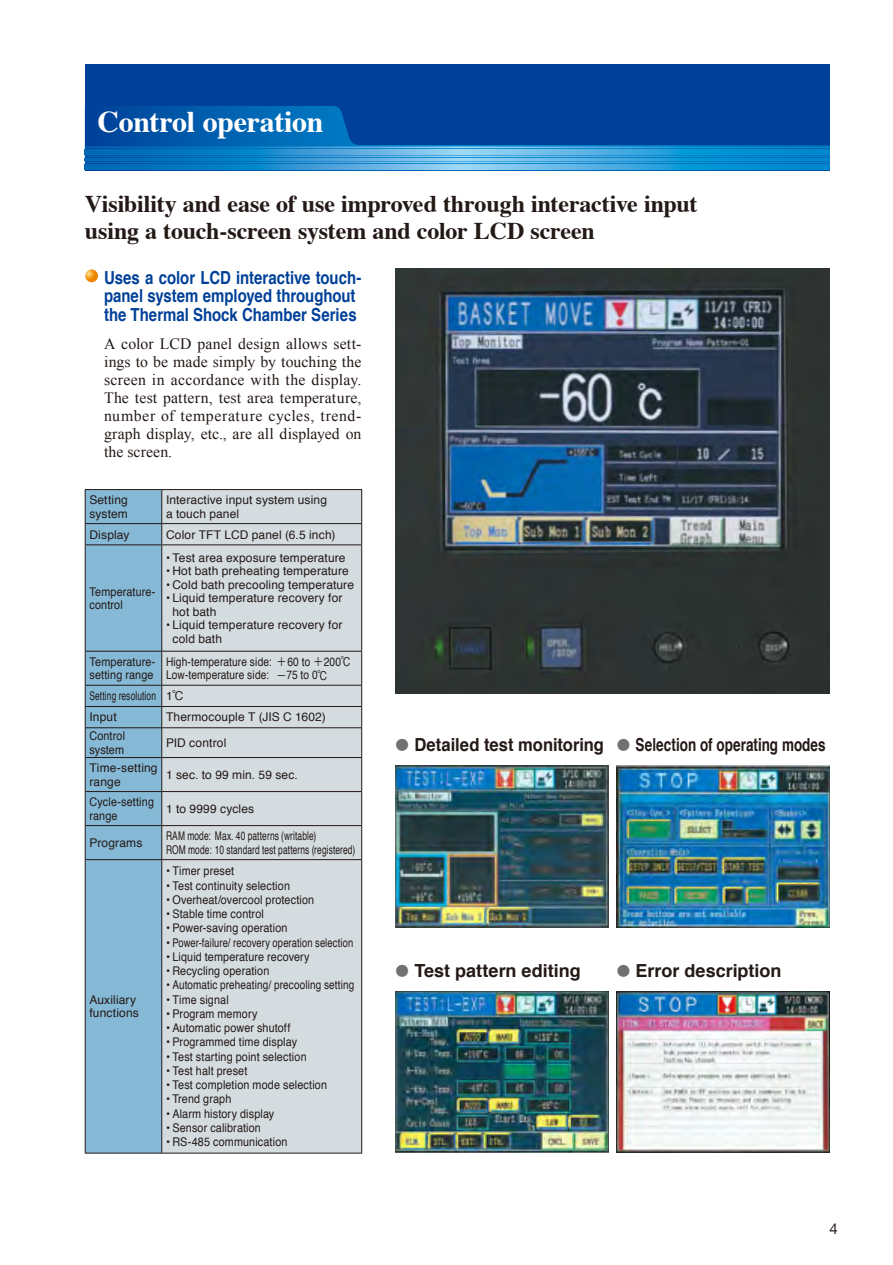
<style>
.page{position:relative;width:893px;height:1265px;background:#fff}
.page>*{position:absolute;margin:0;border:0;box-sizing:border-box;transform-origin:0 0}
.t1{font:700 30px "Times";letter-spacing:-.01em;color:#fff}
.t2{font:700 24px/27px "Times";letter-spacing:-.01em;color:#231916}
.t3{font:700 18px/18.8px "Helvetica";color:#004098;scale:.83 1}
.t4{font:700 18px "Helvetica";color:#231916}
.t5{font:700 18px "Helvetica";color:#231916;scale:.75 1}
.t6{font:700 18px "Helvetica";color:#231916;scale:.92 1}
.t7{font:15.75px/18px "Times New Roman";letter-spacing:.005em;color:#231916;text-align:justify}
.t8{font:15px "Helvetica Neue";color:#231916}
.t9{font:12px/13.5px "Helvetica";letter-spacing:.01em;color:#231916}
.t10{font:12px/21.3px "Helvetica";letter-spacing:.01em;color:#231916;scale:.7 1}
.t11{font:12px/13.5px "Helvetica";letter-spacing:.01em;color:#231916;scale:.9 1}
.t12{font:12px/13.5px "Helvetica";letter-spacing:.01em;color:#231916;scale:.85 1}
.s1{font-family:"Gothic BBB Pro Medium 90 pv RKSJ H"}
.s2{font-family:"Shin Go Pro Medium 90 pv RKSJ H";font-weight:400;font-size:13.5px;color:#717171}
</style>
<div class="page">
<div style="left:85px;top:64px;width:744px;height:106px;background:#004098"></div>
<svg style="left:85px;top:106px;width:744px;height:64px"></svg>
<svg style="left:85px;top:158px;width:744px;height:2px"></svg>
<svg style="left:85px;top:164px;width:744px;height:2px"></svg>
<svg style="left:85px;top:161px;width:744px;height:2px"></svg>
<svg style="left:85px;top:167px;width:744px;height:2px"></svg>
<svg style="left:85px;top:146px;width:744px;height:2px"></svg>
<svg style="left:85px;top:149px;width:744px;height:2px"></svg>
<svg style="left:85px;top:155px;width:744px;height:2px"></svg>
<svg style="left:85px;top:152px;width:744px;height:2px"></svg>
<svg style="left:85px;top:269px;width:13px;height:13px"></svg>
<img style="left:395px;top:268px;width:434px;height:425px">
<img style="left:395px;top:765px;width:213px;height:162px">
<img style="left:395px;top:991px;width:213px;height:161px">
<img style="left:616px;top:765px;width:213px;height:162px">
<img style="left:616px;top:991px;width:213px;height:161px">
<div style="left:86px;top:490px;width:75px;height:662px;background:#86b9d6"></div>
<div style="left:162px;top:490px;width:199px;height:662px;background:#d4dce0"></div>
<hr style="left:85px;top:489px;width:77px;height:1px;background:#231916">
<hr style="left:85px;top:490px;width:1px;height:33px;background:#231916">
<hr style="left:162px;top:489px;width:200px;height:1px;background:#231916">
<hr style="left:161px;top:490px;width:1px;height:33px;background:#231916">
<hr style="left:361px;top:490px;width:1px;height:33px;background:#231916">
<hr style="left:85px;top:523px;width:77px;height:1px;background:#231916">
<svg style="left:85px;top:524px;width:1px;height:20px"></svg>
<hr style="left:162px;top:523px;width:200px;height:1px;background:#231916">
<svg style="left:161px;top:524px;width:1px;height:20px"></svg>
<svg style="left:361px;top:524px;width:1px;height:20px"></svg>
<hr style="left:85px;top:544px;width:77px;height:1px;background:#231916">
<hr style="left:85px;top:545px;width:1px;height:106px;background:#231916">
<hr style="left:162px;top:544px;width:200px;height:1px;background:#231916">
<hr style="left:161px;top:545px;width:1px;height:106px;background:#231916">
<hr style="left:361px;top:545px;width:1px;height:106px;background:#231916">
<hr style="left:85px;top:651px;width:77px;height:1px;background:#231916">
<hr style="left:85px;top:651px;width:1px;height:34px;background:#231916">
<hr style="left:162px;top:651px;width:200px;height:1px;background:#231916">
<hr style="left:161px;top:651px;width:1px;height:34px;background:#231916">
<hr style="left:361px;top:651px;width:1px;height:34px;background:#231916">
<hr style="left:85px;top:685px;width:77px;height:1px;background:#231916">
<hr style="left:162px;top:685px;width:200px;height:1px;background:#231916">
<hr style="left:85px;top:706px;width:77px;height:1px;background:#231916">
<hr style="left:162px;top:706px;width:200px;height:1px;background:#231916">
<hr style="left:85px;top:727px;width:77px;height:1px;background:#231916">
<svg style="left:85px;top:685px;width:1px;height:72px"></svg>
<hr style="left:162px;top:727px;width:200px;height:1px;background:#231916">
<svg style="left:161px;top:685px;width:1px;height:72px"></svg>
<svg style="left:361px;top:685px;width:1px;height:72px"></svg>
<hr style="left:85px;top:757px;width:77px;height:1px;background:#231916">
<hr style="left:85px;top:758px;width:1px;height:33px;background:#231916">
<hr style="left:162px;top:757px;width:200px;height:1px;background:#231916">
<hr style="left:161px;top:758px;width:1px;height:33px;background:#231916">
<hr style="left:361px;top:758px;width:1px;height:33px;background:#231916">
<hr style="left:85px;top:791px;width:77px;height:1px;background:#231916">
<hr style="left:85px;top:792px;width:1px;height:33px;background:#231916">
<hr style="left:162px;top:791px;width:200px;height:1px;background:#231916">
<hr style="left:161px;top:792px;width:1px;height:33px;background:#231916">
<hr style="left:361px;top:792px;width:1px;height:33px;background:#231916">
<hr style="left:85px;top:825px;width:77px;height:1px;background:#231916">
<hr style="left:85px;top:826px;width:1px;height:33px;background:#231916">
<hr style="left:162px;top:825px;width:200px;height:1px;background:#231916">
<hr style="left:161px;top:826px;width:1px;height:33px;background:#231916">
<hr style="left:361px;top:826px;width:1px;height:33px;background:#231916">
<hr style="left:85px;top:859px;width:77px;height:1px;background:#231916">
<hr style="left:85px;top:860px;width:1px;height:292px;background:#231916">
<hr style="left:162px;top:859px;width:200px;height:1px;background:#231916">
<hr style="left:161px;top:860px;width:1px;height:292px;background:#231916">
<hr style="left:361px;top:860px;width:1px;height:292px;background:#231916">
<hr style="left:85px;top:1152px;width:277px;height:1px;background:#231916">
<h1 class="t1" style="left:98px;top:109px;width:227px">Control operation</h1>
<h2 class="t2" style="left:85px;top:192px;width:614px">Visibility and ease of use improved through interactive input using a touch-screen system and color LCD screen</h2>
<h3 class="t3" style="left:104px;top:269px;width:311px">Uses a color LCD interactive touch&shy;panel system employed throughout the Thermal Shock Chamber Series</h3>
<p class="t7" style="left:104px;top:335px;width:259px">A color LCD panel design allows sett&shy;ings to be made simply by touching the screen in accordance with the display.<br>The test pattern, test area temperature, number of temperature cycles, trend&shy;graph display, etc., are all displayed on the screen.</p>
<p class="t9" style="left:89px;top:494px;width:40px">Setting system</p>
<p class="t9" style="left:166px;top:494px;width:162px">Interactive input system using a touch panel</p>
<p class="t9" style="left:89px;top:528px;width:42px">Display</p>
<p class="t9" style="left:166px;top:528px;width:171px">Color TFT LCD panel (6.5 inch)</p>
<p class="t11" style="left:89px;top:585px;width:75px">Temperature&shy;control</p>
<p class="t9" style="left:166px;top:552px;width:181px">• Test area exposure temperature</p>
<p class="t9" style="left:166px;top:565px;width:184px">• Hot bath preheating temperature</p>
<p class="t9" style="left:166px;top:579px;width:189px">• Cold bath precooling temperature</p>
<p class="t9" style="left:172px;top:592px;width:171px;text-indent:-6px">• Liquid temperature recovery for hot bath</p>
<p class="t9" style="left:172px;top:619px;width:171px;text-indent:-6px">• Liquid temperature recovery for cold bath</p>
<p class="t11" style="left:89px;top:656px;width:75px">Temperature&shy;setting range</p>
<p class="t12" style="left:166px;top:656px;width:219px">High-temperature side: <span class="s1">＋</span>60 to <span class="s1">＋</span>200<span class="s1">℃<br></span>Low-temperature side: <span class="s1">－</span>75 to 0<span class="s1">℃</span></p>
<p class="t10" style="left:89px;top:686px;width:137px">Setting resolution 1<span class="s1">℃<br></span>Input</p>
<p class="t9" style="left:166px;top:711px;width:161px">Thermocouple T (JIS C 1602)</p>
<p class="t11" style="left:89px;top:730px;width:41px">Control system</p>
<p class="t9" style="left:166px;top:737px;width:62px">PID control</p>
<p class="t9" style="left:89px;top:762px;width:70px">Time-setting range</p>
<p class="t9" style="left:166px;top:769px;width:133px">1 sec. to 99 min. 59 sec.</p>
<p class="t11" style="left:89px;top:796px;width:73px">Cycle-setting range</p>
<p class="t9" style="left:166px;top:803px;width:90px">1 to 9999 cycles</p>
<p class="t9" style="left:89px;top:837px;width:54px">Programs</p>
<p class="t10" style="left:166px;top:830px;width:272px;line-height:13.5px">RAM mode: Max. 40 patterns (writable)<br>ROM mode: 10 standard test patterns (registered)</p>
<p class="t9" style="left:89px;top:994px;width:51px">Auxiliary functions</p>
<p class="t9" style="left:166px;top:865px;width:70px">• Timer preset</p>
<p class="t9" style="left:166px;top:879px;width:125px">• Test continuity selection</p>
<p class="t9" style="left:166px;top:893px;width:150px">• Overheat/overcool protection</p>
<p class="t9" style="left:166px;top:908px;width:99px">• Stable time control</p>
<p class="t9" style="left:166px;top:922px;width:123px">• Power-saving operation</p>
<p class="t9" style="left:166px;top:936px;width:189px">• Power-failure/ recovery operation selection</p>
<p class="t9" style="left:166px;top:950px;width:145px">• Liquid temperature recovery</p>
<p class="t9" style="left:166px;top:965px;width:105px">• Recycling operation</p>
<p class="t9" style="left:166px;top:979px;width:190px">• Automatic preheating/ precooling setting</p>
<p class="t9" style="left:166px;top:993px;width:64px">• Time signal</p>
<p class="t9" style="left:166px;top:1007px;width:93px">• Program memory</p>
<p class="t9" style="left:166px;top:1022px;width:126px">• Automatic power shutoff</p>
<p class="t9" style="left:166px;top:1036px;width:133px">• Programmed time display</p>
<p class="t9" style="left:166px;top:1050px;width:142px">• Test starting point selection</p>
<p class="t9" style="left:166px;top:1064px;width:83px">• Test halt preset</p>
<p class="t9" style="left:166px;top:1079px;width:162px">• Test completion mode selection</p>
<p class="t9" style="left:166px;top:1093px;width:67px">• Trend graph</p>
<p class="t9" style="left:166px;top:1107px;width:110px">• Alarm history display</p>
<p class="t9" style="left:166px;top:1121px;width:96px">• Sensor calibration</p>
<p class="t9" style="left:166px;top:1136px;width:123px">• RS-485 communication</p>
<h3 class="t6" style="left:395px;top:737px;width:228px"><span class="s2">●</span> Detailed test monitoring</h3>
<h3 class="t5" style="left:616px;top:737px;width:280px"><span class="s2">●</span> Selection of operating modes</h3>
<h3 class="t4" style="left:395px;top:963px;width:187px"><span class="s2">●</span> Test pattern editing</h3>
<h3 class="t4" style="left:616px;top:963px;width:166px"><span class="s2">●</span> Error description</h3>
<p class="t8" style="left:829px;top:1219px;width:10px">4</p>
</div>
